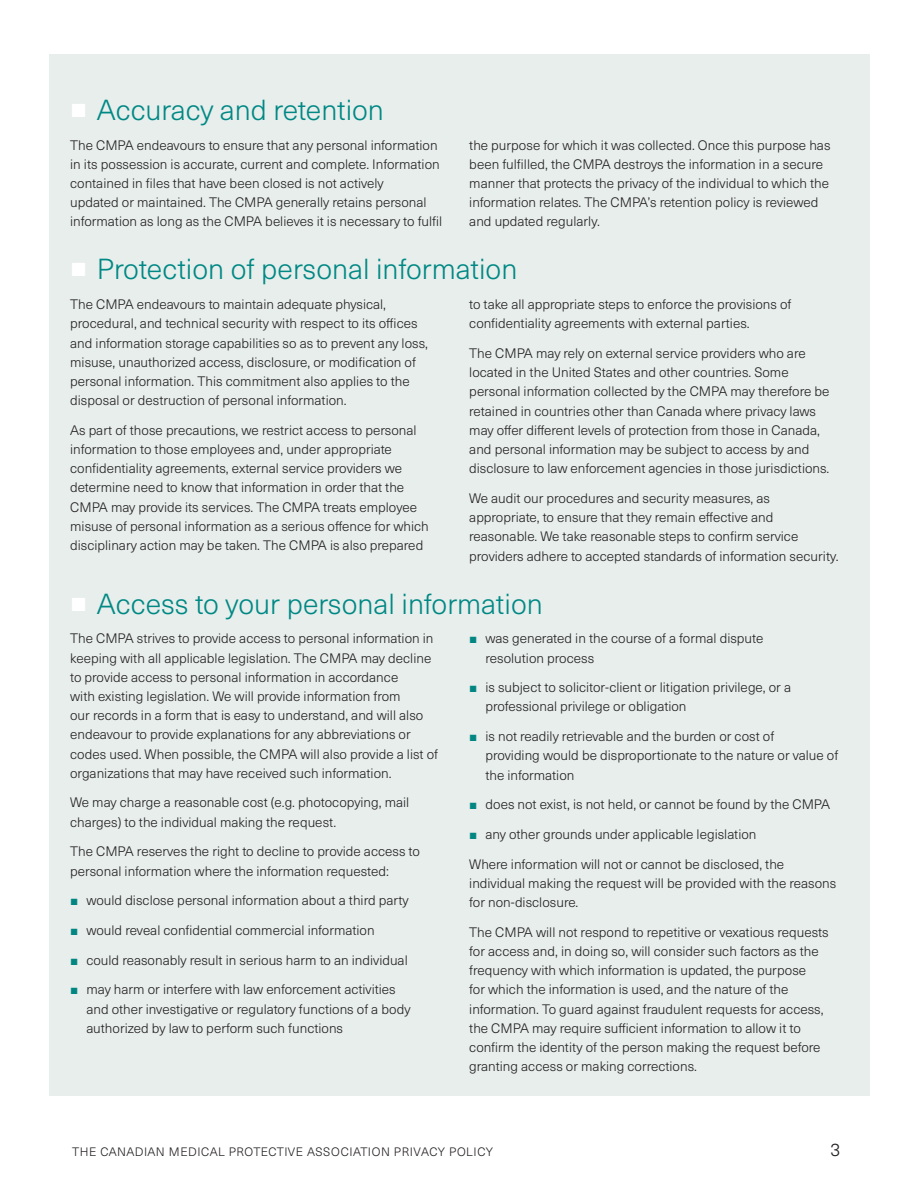
<style>
.page{position:relative;width:918px;height:1188px;background:#fff}
.page>*{position:absolute;margin:0;border:0;box-sizing:border-box;transform-origin:0 0}
._3_subhead{font:300 28.5px "Neue Haas Unica Pro";color:#008884}
.t1{font:300 18px "Neue Haas Unica Pro";color:#231f20}
._1_body{font:300 13.5px/19.2px "Neue Haas Unica Pro";color:#231f20}
._4_bullet{font:300 13.5px/19.2px "Neue Haas Unica Pro";color:#231f20}
.t2{font:300 12px "Neue Haas Unica Pro";letter-spacing:.03em;color:#231f20}
.s1{font-family:"Arial";font-weight:900;color:#fff}
.s2{font-family:"Arial";font-weight:400;color:#028682}
</style>
<div class="page">
<div style="left:49px;top:54px;width:820px;height:1041px;background:#e7eeec"></div>
<p class="_3_subhead" style="left:70px;top:93px;width:315px"><span class="s1">■</span> Accuracy and retention</p>
<p class="_1_body" style="left:70px;top:135px;width:374px">The CMPA endeavours to ensure that any personal information in its possession is accurate, current and complete. Information contained in files that have been closed is not actively<br>updated or maintained. The CMPA generally retains personal information as long as the CMPA believes it is necessary to fulfil</p>
<p class="_1_body" style="left:469px;top:135px;width:363px">the purpose for which it was collected. Once this purpose has been fulfilled, the CMPA destroys the information in a secure manner that protects the privacy of the individual to which the information relates. The CMPA’s retention policy is reviewed and updated regularly.</p>
<p class="_3_subhead" style="left:70px;top:253px;width:449px"><span class="s1">■</span> Protection of personal information</p>
<p class="_1_body" style="left:70px;top:295px;width:359px">The CMPA endeavours to maintain adequate physical, procedural, and technical security with respect to its offices and information storage capabilities so as to prevent any loss, misuse, unauthorized access, disclosure, or modification of personal information. This commitment also applies to the disposal or destruction of personal information.</p>
<p class="_1_body" style="left:70px;top:421px;width:360px">As part of those precautions, we restrict access to personal information to those employees and, under appropriate confidentiality agreements, external service providers we determine need to know that information in order that the CMPA may provide its services. The CMPA treats employee misuse of personal information as a serious offence for which disciplinary action may be taken. The CMPA is also prepared</p>
<p class="_1_body" style="left:469px;top:295px;width:324px">to take all appropriate steps to enforce the provisions of confidentiality agreements with external parties.</p>
<p class="_1_body" style="left:469px;top:344px;width:362px">The CMPA may rely on external service providers who are located in the United States and other countries. Some personal information collected by the CMPA may therefore be retained in countries other than Canada where privacy laws may offer different levels of protection from those in Canada, and personal information may be subject to access by and disclosure to law enforcement agencies in those jurisdictions.</p>
<p class="_1_body" style="left:469px;top:489px;width:371px">We audit our procedures and security measures, as appropriate, to ensure that they remain effective and reasonable. We take reasonable steps to confirm service providers adhere to accepted standards of information security.</p>
<p class="_3_subhead" style="left:70px;top:587px;width:474px"><span class="s1">■</span> Access to your personal information</p>
<p class="_1_body" style="left:70px;top:629px;width:369px">The CMPA strives to provide access to personal information in keeping with all applicable legislation. The CMPA may decline to provide access to personal information in accordance<br>with existing legislation. We will provide information from<br>our records in a form that is easy to understand, and will also endeavour to provide explanations for any abbreviations or codes used. When possible, the CMPA will also provide a list of organizations that may have received such information.</p>
<p class="_1_body" style="left:70px;top:793px;width:341px">We may charge a reasonable cost (e.g. photocopying, mail charges) to the individual making the request.</p>
<p class="_1_body" style="left:70px;top:842px;width:351px">The CMPA reserves the right to decline to provide access to personal information where the information requested:</p>
<p class="_4_bullet" style="left:70px;top:891px;width:340px"><span class="s2">■</span> would disclose personal information about a third party</p>
<p class="_4_bullet" style="left:70px;top:921px;width:306px"><span class="s2">■</span> would reveal confidential commercial information</p>
<p class="_4_bullet" style="left:70px;top:951px;width:339px"><span class="s2">■</span> could reasonably result in serious harm to an individual</p>
<p class="_4_bullet" style="left:86px;top:980px;width:326px;text-indent:-16px"><span class="s2">■</span> may harm or interfere with law enforcement activities and other investigative or regulatory functions of a body authorized by law to perform such functions</p>
<p class="_4_bullet" style="left:485px;top:629px;width:279px;text-indent:-16px"><span class="s2">■</span> was generated in the course of a formal dispute resolution process</p>
<p class="_4_bullet" style="left:485px;top:678px;width:307px;text-indent:-16px"><span class="s2">■</span> is subject to solicitor-client or litigation privilege, or a professional privilege or obligation</p>
<p class="_4_bullet" style="left:485px;top:727px;width:354px;text-indent:-16px"><span class="s2">■</span> is not readily retrievable and the burden or cost of<br>providing would be disproportionate to the nature or value of the information</p>
<p class="_4_bullet" style="left:469px;top:795px;width:362px"><span class="s2">■</span> does not exist, is not held, or cannot be found by the CMPA</p>
<p class="_4_bullet" style="left:469px;top:825px;width:289px"><span class="s2">■</span> any other grounds under applicable legislation</p>
<p class="_1_body" style="left:469px;top:855px;width:369px">Where information will not or cannot be disclosed, the individual making the request will be provided with the reasons for non-disclosure.</p>
<p class="_1_body" style="left:469px;top:923px;width:361px">The CMPA will not respond to repetitive or vexatious requests for access and, in doing so, will consider such factors as the frequency with which information is updated, the purpose<br>for which the information is used, and the nature of the information. To guard against fraudulent requests for access, the CMPA may require sufficient information to allow it to confirm the identity of the person making the request before granting access or making corrections.</p>
<p class="t2" style="left:72px;top:1144px;width:422px">THE CANADIAN MEDICAL PROTECTIVE ASSOCIATION PRIVACY POLICY</p>
<h2 class="t1" style="left:831px;top:1139px;width:11px">3</h2>
</div>
